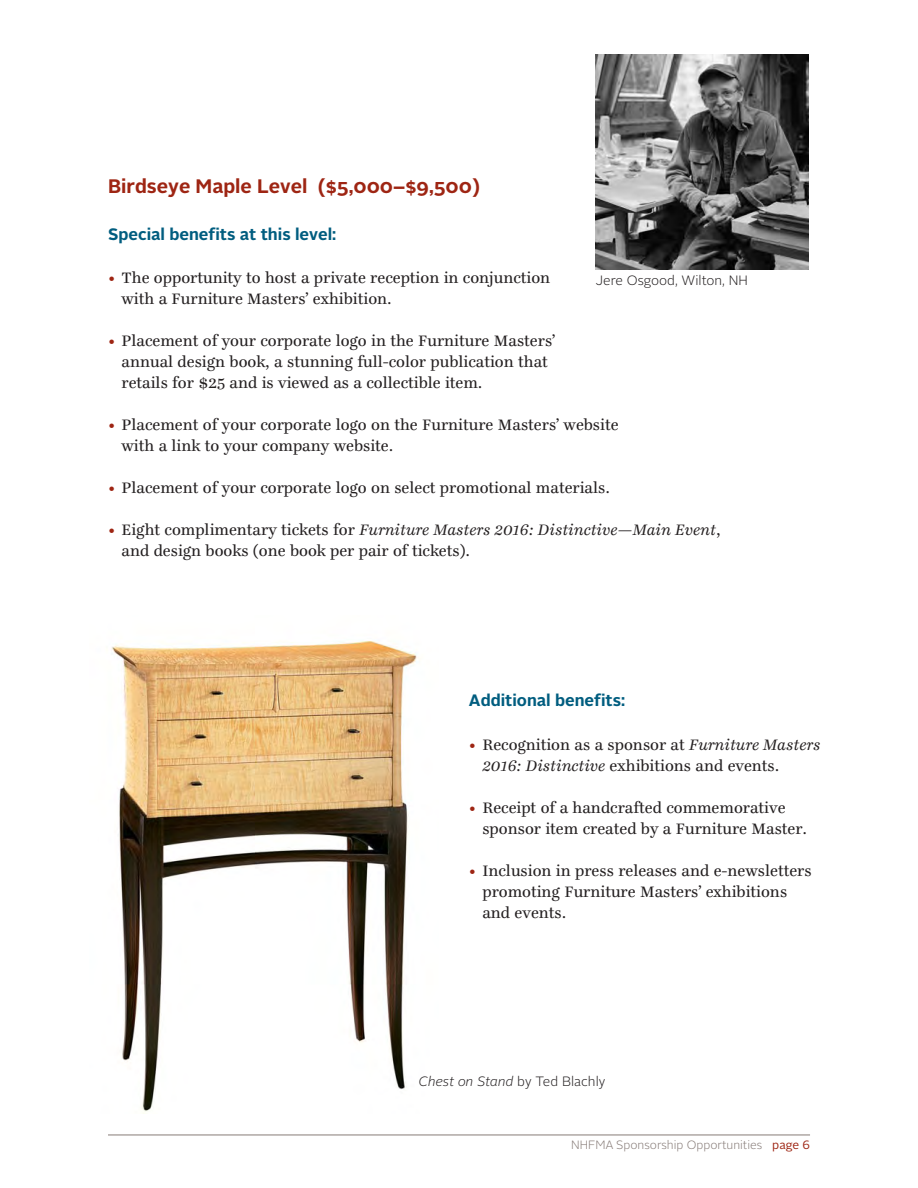
<style>
.page{position:relative;width:918px;height:1188px;background:#fff}
.page>*{position:absolute;margin:0;border:0;box-sizing:border-box;transform-origin:0 0}
.t1{font:700 19.5px "Alright Sans";color:#9e2513}
.t2{font:16.5px/21px "Ingeborg";color:#231f20}
.t3{font:700 16.5px "Alright Sans";color:#005d7f}
.t4{font:italic 300 13.5px "Alright Sans";color:#231f20}
.t5{font:300 13.5px "Alright Sans";color:#231f20}
.t6{font:300 12px "Alright Sans";color:#867b77}
.s1{color:#9e2513}
.s2{font-style:italic}
.s3{font-style:normal}
.s4{font-weight:400;color:#9e2513}
</style>
<div class="page">
<hr style="left:108px;top:1135px;width:702px;height:1px;background:#867b77">
<img style="left:111px;top:641px;width:306px;height:473px">
<img style="left:596px;top:55px;width:212px;height:215px">
<p class="t1" style="left:108px;top:177px;width:374px">Birdseye Maple Level ($5,000–$9,500)</p>
<p class="t3" style="left:108px;top:226px;width:230px">Special benefits at this level:</p>
<p class="t2" style="left:121px;top:269px;width:430px;text-indent:-13px"><span class="s1">•</span> The opportunity to host a private reception in conjunction with a Furniture Masters’ exhibition.</p>
<p class="t2" style="left:121px;top:332px;width:435px;text-indent:-13px"><span class="s1">•</span> Placement of your corporate logo in the Furniture Masters’ annual design book, a stunning full-color publication that retails for $25 and is viewed as a collectible item.</p>
<p class="t2" style="left:122px;top:416px;width:499px;text-indent:-13px"><span class="s1">•</span> Placement of your corporate logo on the Furniture Masters’ website with a link to your company website.</p>
<p class="t2" style="left:108px;top:479px;width:504px"><span class="s1">•</span> Placement of your corporate logo on select promotional materials.</p>
<p class="t2" style="left:122px;top:521px;width:601px;text-indent:-13px"><span class="s1">•</span> Eight complimentary tickets for <span class="s2">Furniture Masters 2016: Distinctive—Main Event</span>, and design books (one book per pair of tickets).</p>
<p class="t5" style="left:596px;top:275px;width:154px">Jere Osgood, Wilton, NH</p>
<p class="t3" style="left:469px;top:693px;width:158px">Additional benefits:</p>
<p class="t2" style="left:482px;top:735px;width:340px;text-indent:-13px"><span class="s1">•</span> Recognition as a sponsor at <span class="s2">Furniture Masters<br>2016: Distinctive</span> exhibitions and events.</p>
<p class="t2" style="left:482px;top:798px;width:326px;text-indent:-13px"><span class="s1">•</span> Receipt of a handcrafted commemorative sponsor item created by a Furniture Master.</p>
<p class="t2" style="left:482px;top:861px;width:331px;text-indent:-13px"><span class="s1">•</span> Inclusion in press releases and e-newsletters promoting Furniture Masters’ exhibitions and events.</p>
<p class="t4" style="left:419px;top:1075px;width:188px">Chest on Stand <span class="s3">by Ted Blachly</span></p>
<p class="t6" style="left:571px;top:1140px;width:240px">NHFMA Sponsorship Opportunities <span class="s4">page 6</span></p>
</div>
